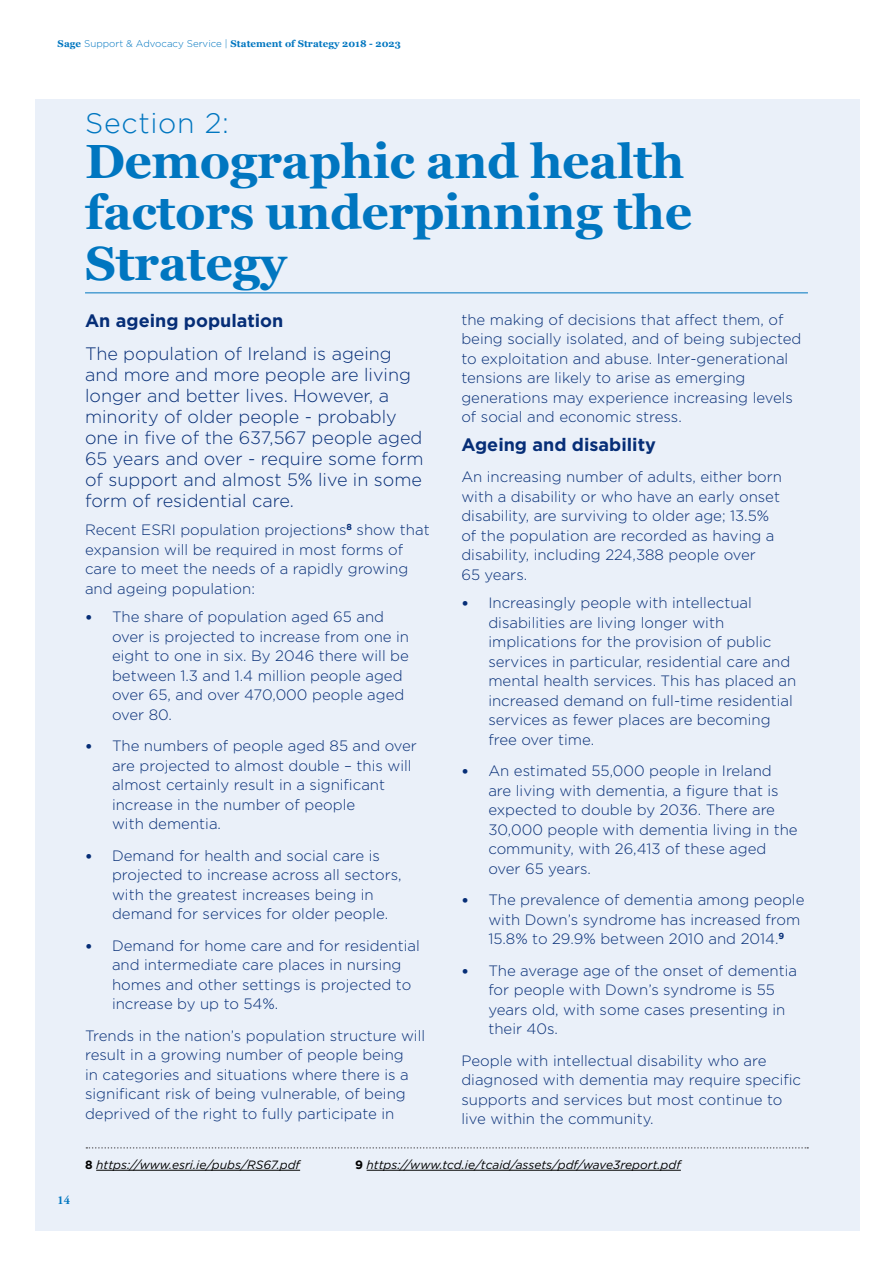
<style>
.page{position:relative;width:893px;height:1263px;background:#fff}
.page>*{position:absolute;margin:0;border:0;box-sizing:border-box;transform-origin:0 0}
.t1{font:700 48px/51px "Georgia";letter-spacing:-.01em;color:#0076c0}
.t2{font:300 28.5px "Gotham";letter-spacing:.025em;color:#0076c0}
.t3{font:300 18px/21px "Gotham Pro";color:#062e77}
.t4{font:700 18px "Gotham Pro";color:#062e77}
.t5{font:300 15px/19.5px "Gotham Pro";color:#062e77}
.t6{font:italic 12px "Gotham Pro";color:#000}
.t7{font:700 12px "Adobe Garamond Pro";color:#0076c0}
.t8{font:700 9.75px "Georgia";letter-spacing:.005em;color:#0076c0}
.s1{font-family:"Gotham Pro";font-weight:300}
.s2{font-family:"Calibri";font-weight:400}
.s3{font-weight:700;font-style:normal}
</style>
<div class="page">
<div style="left:35px;top:99px;width:825px;height:1132px;background:#eaf0f9"></div>
<hr style="left:85px;top:292px;width:723px;height:1px;background:#0076c0">
<hr style="left:96px;top:1170px;width:204px;height:1px;background:#000">
<hr style="left:367px;top:1170px;width:314px;height:1px;background:#000">
<svg style="left:86px;top:1147px;width:722px;height:1px"></svg>
<p class="t8" style="left:58px;top:37px;width:345px">Sage <span class="s1">Support &amp; Advocacy Service |</span> Statement of Strategy 2018 - 2023</p>
<h2 class="t2" style="left:85px;top:105px;width:145px">Section 2:</h2>
<h1 class="t1" style="left:85px;top:133px;width:609px">Demographic and health factors underpinning the<br>Strategy</h1>
<p class="t4" style="left:85px;top:310px;width:200px">An ageing population</p>
<p class="t3" style="left:85px;top:343px;width:340px">The population of Ireland is ageing and more and more people are living longer and better lives. However, a minority of older people - probably one in five of the 637,567 people aged 65 years and over - require some form of support and almost 5% live in some form of residential care.</p>
<p class="t5" style="left:85px;top:520px;width:346px">Recent ESRI population projections<sup>8</sup> show that expansion will be required in most forms of care to meet the needs of a rapidly growing and ageing population:</p>
<p class="t5" style="left:112px;top:607px;width:298px;text-indent:-27px"><span class="s2">•</span> The share of population aged 65 and over is projected to increase from one in eight to one in six. By 2046 there will be between 1.3 and 1.4 million people aged over 65, and over 470,000 people aged over 80.</p>
<p class="t5" style="left:112px;top:736px;width:306px;text-indent:-27px"><span class="s2">•</span> The numbers of people aged 85 and over are projected to almost double – this will almost certainly result in a significant increase in the number of people<br>with dementia.</p>
<p class="t5" style="left:112px;top:846px;width:291px;text-indent:-27px"><span class="s2">•</span> Demand for health and social care is projected to increase across all sectors, with the greatest increases being in demand for services for older people.</p>
<p class="t5" style="left:112px;top:936px;width:309px;text-indent:-27px"><span class="s2">•</span> Demand for home care and for residential and intermediate care places in nursing homes and other settings is projected to increase by up to 54%.</p>
<p class="t5" style="left:85px;top:1026px;width:342px">Trends in the nation’s population structure will result in a growing number of people being<br>in categories and situations where there is a significant risk of being vulnerable, of being deprived of the right to fully participate in</p>
<p class="t5" style="left:461px;top:310px;width:342px">the making of decisions that affect them, of being socially isolated, and of being subjected to exploitation and abuse. Inter-generational tensions are likely to arise as emerging generations may experience increasing levels of social and economic stress.</p>
<p class="t4" style="left:461px;top:434px;width:196px">Ageing and disability</p>
<p class="t5" style="left:461px;top:467px;width:322px">An increasing number of adults, either born with a disability or who have an early onset disability, are surviving to older age; 13.5% of the population are recorded as having a disability, including 224,388 people over<br>65 years.</p>
<p class="t5" style="left:488px;top:593px;width:309px;text-indent:-27px"><span class="s2">•</span> Increasingly people with intellectual disabilities are living longer with implications for the provision of public services in particular, residential care and mental health services. This has placed an increased demand on full-time residential services as fewer places are becoming free over time.</p>
<p class="t5" style="left:488px;top:761px;width:311px;text-indent:-27px"><span class="s2">•</span> An estimated 55,000 people in Ireland are living with dementia, a figure that is expected to double by 2036. There are 30,000 people with dementia living in the community, with 26,413 of these aged over 65 years.</p>
<p class="t5" style="left:488px;top:890px;width:318px;text-indent:-27px"><span class="s2">•</span> The prevalence of dementia among people with Down’s syndrome has increased from<br>15.8% to 29.9% between 2010 and 2014.<sup>9</sup></p>
<p class="t5" style="left:488px;top:961px;width:310px;text-indent:-27px"><span class="s2">•</span> The average age of the onset of dementia for people with Down’s syndrome is 55 years old, with some cases presenting in their 40s.</p>
<p class="t5" style="left:461px;top:1051px;width:341px">People with intellectual disability who are diagnosed with dementia may require specific supports and services but most continue to live within the community.</p>
<p class="t7" style="left:58px;top:1193px;width:14px">14</p>
<p class="t6" style="left:85px;top:1158px;width:217px"><span class="s3">8</span> https://www.esri.ie/pubs/RS67.pdf</p>
<p class="t6" style="left:355px;top:1158px;width:327px"><span class="s3">9</span> https://www.tcd.ie/tcaid/assets/pdf/wave3report.pdf</p>
</div>
